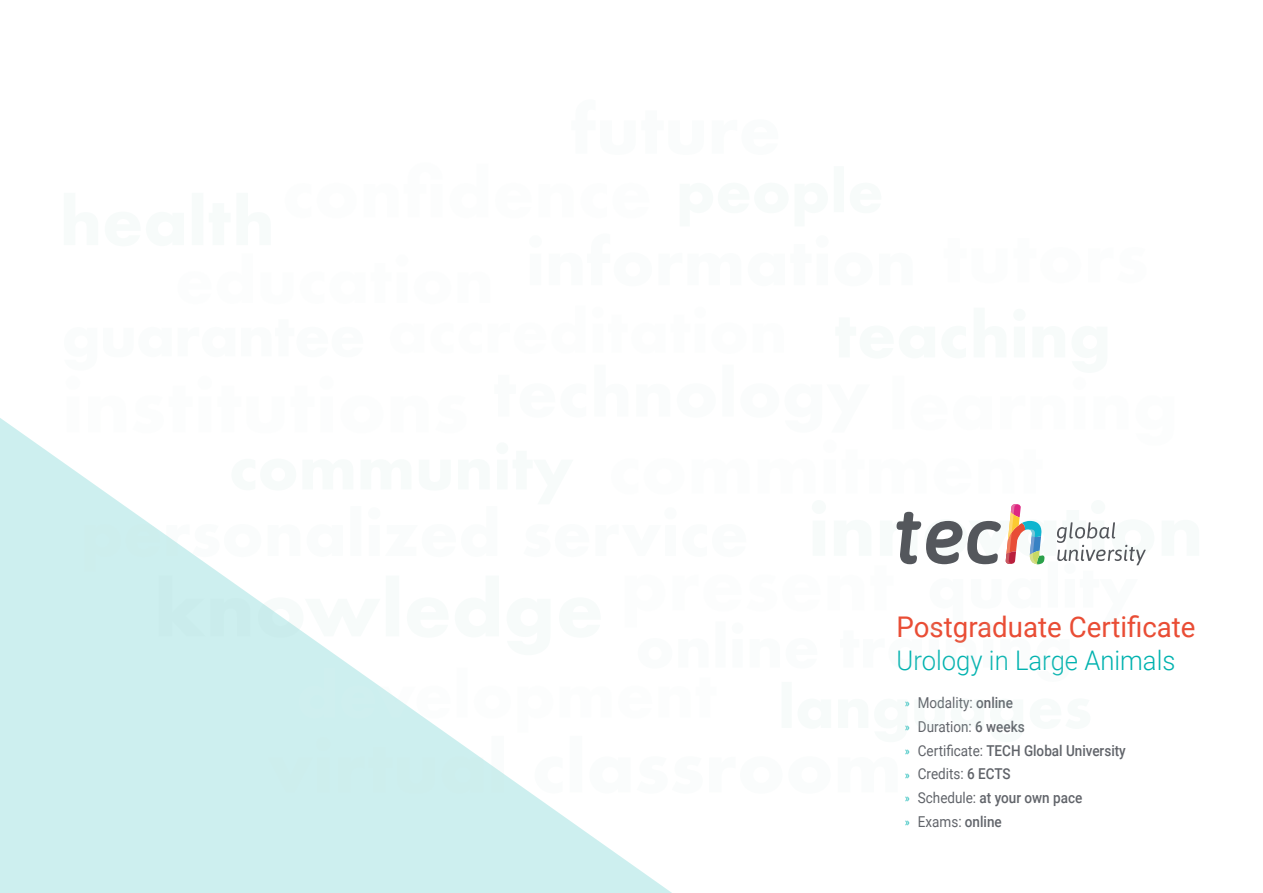
<style>
.page{position:relative;width:1263px;height:893px;background:#fff}
.page>*{position:absolute;margin:0;border:0;box-sizing:border-box;transform-origin:0 0}
.t1{font:28.5px "Roboto";color:#e94d35}
.t2{font:300 27px "Roboto";color:#00b2af;scale:.95 1}
.t3{font:500 15px/23.7px "Roboto";color:#61646a;scale:.9 1}
.s1{font-family:"Myriad Pro";font-weight:400;font-size:12px;color:#00b2af}
.s2{font-weight:400}
</style>
<div class="page">
<svg style="left:0;top:418px;width:672px;height:475px;background:#d1f0f0"></svg>
<svg style="left:64px;top:418px;width:1082px;height:376px"></svg>
<h1 class="t1" style="left:896px;top:606px;width:301px">Postgraduate Certificate</h1>
<h2 class="t2" style="left:896px;top:641px;width:295px">Urology in Large Animals</h2>
<p class="t3" style="left:905px;top:690px;width:247px"><span class="s1">»</span> <span class="s2">Modality:</span> online<br><span class="s1">»</span> <span class="s2">Duration:</span> 6 weeks<br><span class="s1">»</span> <span class="s2">Certificate:</span> TECH Global University <span class="s1">»</span> <span class="s2">Credits:</span> 6 ECTS<br><span class="s1">»</span> <span class="s2">Schedule:</span> at your own pace<br><span class="s1">»</span> <span class="s2">Exams:</span> online</p>
</div>
